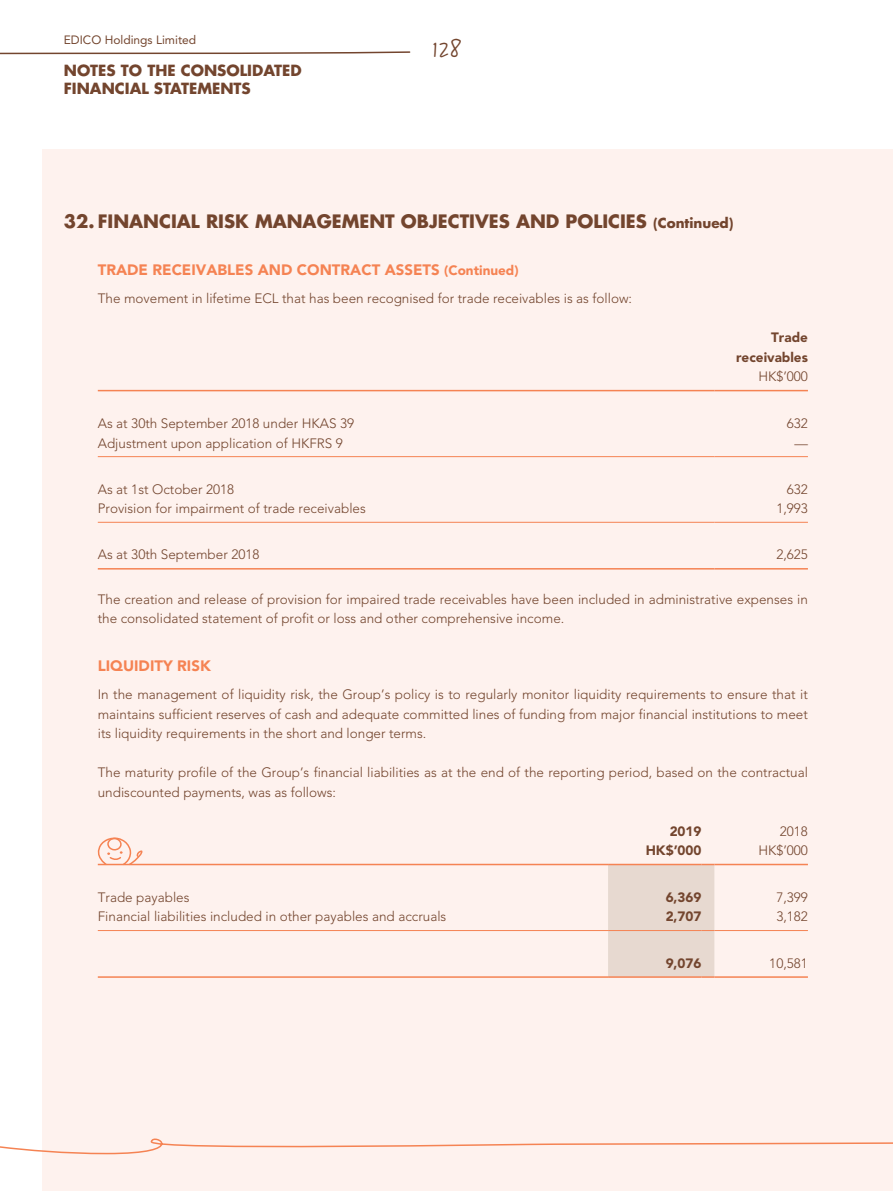
<style>
.page{position:relative;width:893px;height:1191px;background:#fff}
.page>*{position:absolute;margin:0;border:0;box-sizing:border-box;transform-origin:0 0}
.t1{font:24px "Bruno JB Std";color:#73452e}
.t2{font:700 18px "Futura Std";color:#73452e}
.t3{font:900 15px "Avenir LT Std";color:#f58353}
.t4{font:700 15px/18px "Futura Std";color:#73452e}
.t5{font:300 13.5px/19.5px "Avenir LT Std";color:#73452e}
.t6{font:900 13.5px/19.5px "Avenir LT Std";color:#73452e;text-align:right}
.t7{font:12px "Avenir LT Std";color:#73452e}
.s1{font-size:13.5px}
</style>
<div class="page">
<div style="left:43px;top:149px;width:850px;height:1042px;background:#fef2ee"></div>
<svg style="left:0;top:51px;width:411px;height:4px"></svg>
<svg style="left:0;top:1104px;width:893px;height:51px"></svg>
<hr style="left:98px;top:390px;width:616px;height:1px;background:#f58353">
<hr style="left:714px;top:390px;width:94px;height:1px;background:#f58353">
<hr style="left:98px;top:456px;width:616px;height:1px;background:#f58353">
<hr style="left:714px;top:456px;width:94px;height:1px;background:#f58353">
<hr style="left:98px;top:522px;width:616px;height:1px;background:#f58353">
<hr style="left:714px;top:522px;width:94px;height:1px;background:#f58353">
<hr style="left:98px;top:568px;width:616px;height:1px;background:#f58353">
<hr style="left:714px;top:568px;width:94px;height:1px;background:#f58353">
<hr style="left:98px;top:930px;width:510px;height:1px;background:#f58353">
<hr style="left:714px;top:930px;width:94px;height:1px;background:#f58353">
<hr style="left:98px;top:976px;width:510px;height:1px;background:#f58353">
<hr style="left:714px;top:976px;width:94px;height:1px;background:#f58353">
<hr style="left:98px;top:863px;width:510px;height:2px;background:#f58353">
<div style="left:608px;top:863px;width:106px;height:114px;background:#e7d9d0"></div>
<hr style="left:714px;top:863px;width:94px;height:2px;background:#f58353">
<svg style="left:97px;top:837px;width:46px;height:29px"></svg>
<p class="t7" style="left:64px;top:33px;width:134px">EDICO Holdings Limited</p>
<p class="t4" style="left:64px;top:61px;width:239px">NOTES TO THE CONSOLIDATED<br>FINANCIAL STATEMENTS</p>
<h1 class="t1" style="left:432px;top:34px;width:31px">128</h1>
<h2 class="t2" style="left:64px;top:209px;width:671px">32. FINANCIAL RISK MANAGEMENT OBJECTIVES AND POLICIES <span class="s1">(Continued)</span></h2>
<p class="t3" style="left:98px;top:261px;width:422px">TRADE RECEIVABLES AND CONTRACT ASSETS <span class="s1">(Continued)</span></p>
<p class="t5" style="left:98px;top:289px;width:536px">The movement in lifetime ECL that has been recognised for trade receivables is as follow:</p>
<p class="t6" style="left:736px;top:328px;width:73px">Trade receivables</p>
<p class="t5" style="left:758px;top:367px;width:51px">HK$’000</p>
<p class="t5" style="left:98px;top:414px;width:258px">As at 30th September 2018 under HKAS 39</p>
<p class="t5" style="left:787px;top:414px;width:23px">632</p>
<p class="t5" style="left:98px;top:433px;width:247px">Adjustment upon application of HKFRS 9</p>
<p class="t5" style="left:794px;top:433px;width:15px">—</p>
<p class="t5" style="left:98px;top:479px;width:138px">As at 1st October 2018</p>
<p class="t5" style="left:787px;top:479px;width:23px">632</p>
<p class="t5" style="left:98px;top:499px;width:270px">Provision for impairment of trade receivables</p>
<p class="t5" style="left:776px;top:499px;width:33px">1,993</p>
<p class="t5" style="left:98px;top:545px;width:163px">As at 30th September 2018</p>
<p class="t5" style="left:776px;top:545px;width:33px">2,625</p>
<p class="t5" style="left:98px;top:589px;width:711px">The creation and release of provision for impaired trade receivables have been included in administrative expenses in the consolidated statement of profit or loss and other comprehensive income.</p>
<p class="t3" style="left:98px;top:656px;width:115px">LIQUIDITY RISK</p>
<p class="t5" style="left:98px;top:684px;width:712px;text-align:justify">In the management of liquidity risk, the Group’s policy is to regularly monitor liquidity requirements to ensure that it maintains sufficient reserves of cash and adequate committed lines of funding from major financial institutions to meet its liquidity requirements in the short and longer terms.</p>
<p class="t5" style="left:98px;top:762px;width:712px">The maturity profile of the Group’s financial liabilities as at the end of the reporting period, based on the contractual undiscounted payments, was as follows:</p>
<p class="t6" style="left:670px;top:821px;width:33px">2019</p>
<p class="t5" style="left:780px;top:821px;width:30px">2018</p>
<p class="t6" style="left:646px;top:840px;width:57px">HK$’000</p>
<p class="t5" style="left:758px;top:840px;width:51px">HK$’000</p>
<p class="t5" style="left:98px;top:887px;width:93px">Trade payables</p>
<p class="t6" style="left:666px;top:887px;width:37px">6,369</p>
<p class="t5" style="left:776px;top:887px;width:33px">7,399</p>
<p class="t5" style="left:98px;top:907px;width:350px">Financial liabilities included in other payables and accruals</p>
<p class="t6" style="left:666px;top:907px;width:37px">2,707</p>
<p class="t5" style="left:776px;top:907px;width:33px">3,182</p>
<p class="t6" style="left:666px;top:953px;width:37px">9,076</p>
<p class="t5" style="left:769px;top:953px;width:40px">10,581</p>
</div>
